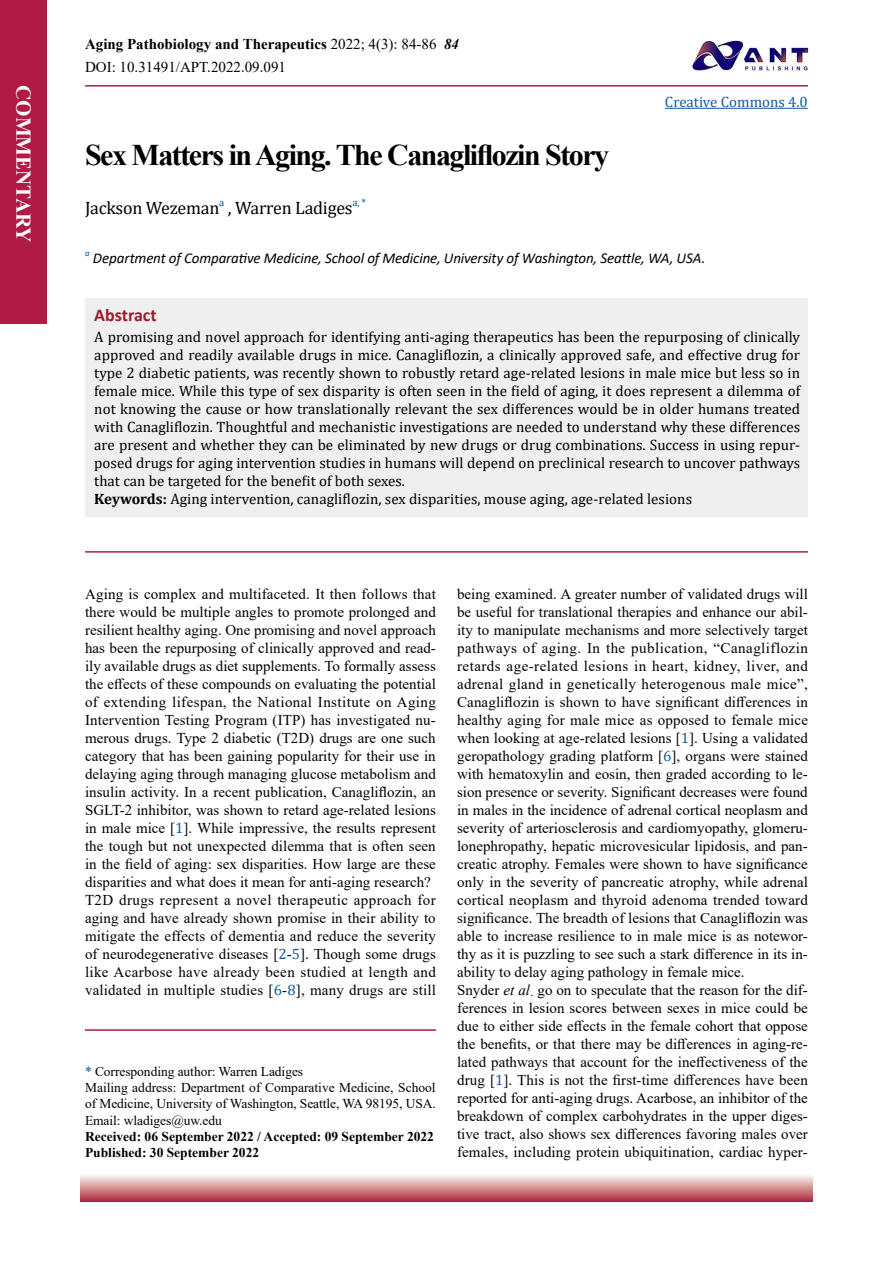
<style>
.page{position:relative;width:893px;height:1263px;background:#fff}
.page>*{position:absolute;margin:0;border:0;box-sizing:border-box;transform-origin:0 0}
.t1{font:700 30px "Times New Roman";letter-spacing:-.05em;color:#000}
.t2{font:700 21px "Times New Roman";color:#fff}
.t3{font:18px "Cambria";letter-spacing:-.015em;color:#000}
.t4{font:700 18px "Calibri";color:#a11b2d}
.t5{font:15px/18px "Times New Roman";color:#000}
.t6{font:15px/18px "Cambria";color:#000}
.t7{font:italic 15px "Calibri";letter-spacing:-.01em;color:#000}
.t8{font:15px "Cambria";color:#15599f}
.t9{font:13.5px/16.2px "Times New Roman";letter-spacing:-.005em;color:#000}
.t10{font:700 13.5px/16.2px "Times New Roman";color:#000}
.t11{font:10.5px "Cambria";color:#004f88}
.t12{font:italic 8.7px "Calibri";color:#004f88}
.s1{font-weight:700}
.s2{font-weight:700;font-style:italic}
.s3{font-family:"Cambria";color:#15599f}
.s4{font-style:italic}
.s5{font-family:"Adobe Song Std";font-weight:300}
.s6{color:#004f88}
</style>
<div class="page">
<div style="left:85px;top:298px;width:723px;height:219px;background:#efefef"></div>
<div style="left:0;top:0;width:47px;height:323px;background:#af1b45"></div>
<img style="left:690px;top:40px;width:119px;height:31px">
<hr style="left:85px;top:85px;width:723px;height:2px;background:#af1b45">
<hr style="left:665px;top:108px;width:143px;height:1px;background:#15599f">
<hr style="left:85px;top:551px;width:723px;height:2px;background:#af1b45">
<hr style="left:85px;top:1029px;width:351px;height:2px;background:#af1b45">
<svg style="left:81px;top:1175px;width:731px;height:26px;background:#d49096"></svg>
<h2 class="t2" style="left:39px;top:85px;width:159px;rotate:90deg">COMMENTARY</h2>
<p class="t5" style="left:85px;top:32px;width:375px;line-height:22.6px"><span class="s1">Aging Pathobiology and Therapeutics</span> 2022; 4(3): 84-86 <span class="s2">84<br></span>DOI: 10.31491/APT.2022.09.091</p>
<p class="t8" style="left:665px;top:93px;width:145px">Creative Commons 4.0</p>
<h1 class="t1" style="left:85px;top:134px;width:526px">Sex Matters in Aging. The Canagliflozin Story</h1>
<p class="t3" style="left:85px;top:198px;width:136px">Jackson Wezeman</p>
<p class="t11" style="left:219px;top:196px;width:7px">a</p>
<p class="t3" style="left:228px;top:198px;width:126px">, Warren Ladiges</p>
<p class="t11" style="left:352px;top:196px;width:15px">a, *</p>
<p class="t12" style="left:85px;top:247px;width:6px">a</p>
<p class="t7" style="left:93px;top:247px;width:614px">Department of Comparative Medicine, School of Medicine, University of Washington, Seattle, WA, USA.</p>
<p class="t4" style="left:94px;top:302px;width:64px">Abstract</p>
<p class="t6" style="left:94px;top:327px;width:707px">A promising and novel approach for identifying anti-aging therapeutics has been the repurposing of clinically approved and readily available drugs in mice. Canagliflozin, a clinically approved safe, and effective drug for type 2 diabetic patients, was recently shown to robustly retard age-related lesions in male mice but less so in female mice. While this type of sex disparity is often seen in the field of aging, it does represent a dilemma of not knowing the cause or how translationally relevant the sex differences would be in older humans treated with Canagliflozin. Thoughtful and mechanistic investigations are needed to understand why these differences are present and whether they can be eliminated by new drugs or drug combinations. Success in using repur&shy;posed drugs for aging intervention studies in humans will depend on preclinical research to uncover pathways that can be targeted for the benefit of both sexes.<br><span class="s1">Keywords:</span> Aging intervention, canagliflozin, sex disparities, mouse aging, age-related lesions</p>
<p class="t5" style="left:85px;top:585px;width:353px">Aging is complex and multifaceted. It then follows that there would be multiple angles to promote prolonged and resilient healthy aging. One promising and novel approach has been the repurposing of clinically approved and read&shy;ily available drugs as diet supplements. To formally assess the effects of these compounds on evaluating the potential of extending lifespan, the National Institute on Aging Intervention Testing Program (ITP) has investigated nu&shy;merous drugs. Type 2 diabetic (T2D) drugs are one such category that has been gaining popularity for their use in delaying aging through managing glucose metabolism and insulin activity. In a recent publication, Canagliflozin, an SGLT-2 inhibitor, was shown to retard age-related lesions in male mice [<span class="s3">1</span>]. While impressive, the results represent the tough but not unexpected dilemma that is often seen in the field of aging: sex disparities. How large are these disparities and what does it mean for anti-aging research?<br>T2D drugs represent a novel therapeutic approach for aging and have already shown promise in their ability to mitigate the effects of dementia and reduce the severity of neurodegenerative diseases [<span class="s3">2</span>-<span class="s3">5</span>]. Though some drugs like Acarbose have already been studied at length and validated in multiple studies [<span class="s3">6</span>-<span class="s3">8</span>], many drugs are still</p>
<p class="t5" style="left:457px;top:585px;width:352px">being examined. A greater number of validated drugs will be useful for translational therapies and enhance our abil&shy;ity to manipulate mechanisms and more selectively target pathways of aging. In the publication, “Canagliflozin retards age-related lesions in heart, kidney, liver, and adrenal gland in genetically heterogenous male mice”, Canagliflozin is shown to have significant differences in healthy aging for male mice as opposed to female mice when looking at age-related lesions [<span class="s3">1</span>]. Using a validated geropathology grading platform [<span class="s3">6</span>], organs were stained with hematoxylin and eosin, then graded according to le&shy;sion presence or severity. Significant decreases were found in males in the incidence of adrenal cortical neoplasm and severity of arteriosclerosis and cardiomyopathy, glomeru&shy;lonephropathy, hepatic microvesicular lipidosis, and pan&shy;creatic atrophy. Females were shown to have significance only in the severity of pancreatic atrophy, while adrenal cortical neoplasm and thyroid adenoma trended toward significance. The breadth of lesions that Canagliflozin was able to increase resilience to in male mice is as notewor&shy;thy as it is puzzling to see such a stark difference in its in&shy;ability to delay aging pathology in female mice.<br>Snyder <span class="s4">et al</span><span class="s5">.</span> go on to speculate that the reason for the dif&shy;ferences in lesion scores between sexes in mice could be due to either side effects in the female cohort that oppose the benefits, or that there may be differences in aging-re&shy;lated pathways that account for the ineffectiveness of the drug [<span class="s3">1</span>]. This is not the first-time differences have been reported for anti-aging drugs. Acarbose, an inhibitor of the breakdown of complex carbohydrates in the upper diges&shy;tive tract, also shows sex differences favoring males over females, including protein ubiquitination, cardiac hyper-</p>
<p class="t9" style="left:85px;top:1063px;width:352px"><span class="s6">*</span> Corresponding author: Warren Ladiges<br>Mailing address: Department of Comparative Medicine, School of Medicine, University of Washington, Seattle, WA 98195, USA.<br>Email: wladiges@uw.edu</p>
<p class="t10" style="left:85px;top:1128px;width:350px">Received: 06 September 2022 / Accepted: 09 September 2022<br>Published: 30 September 2022</p>
</div>
